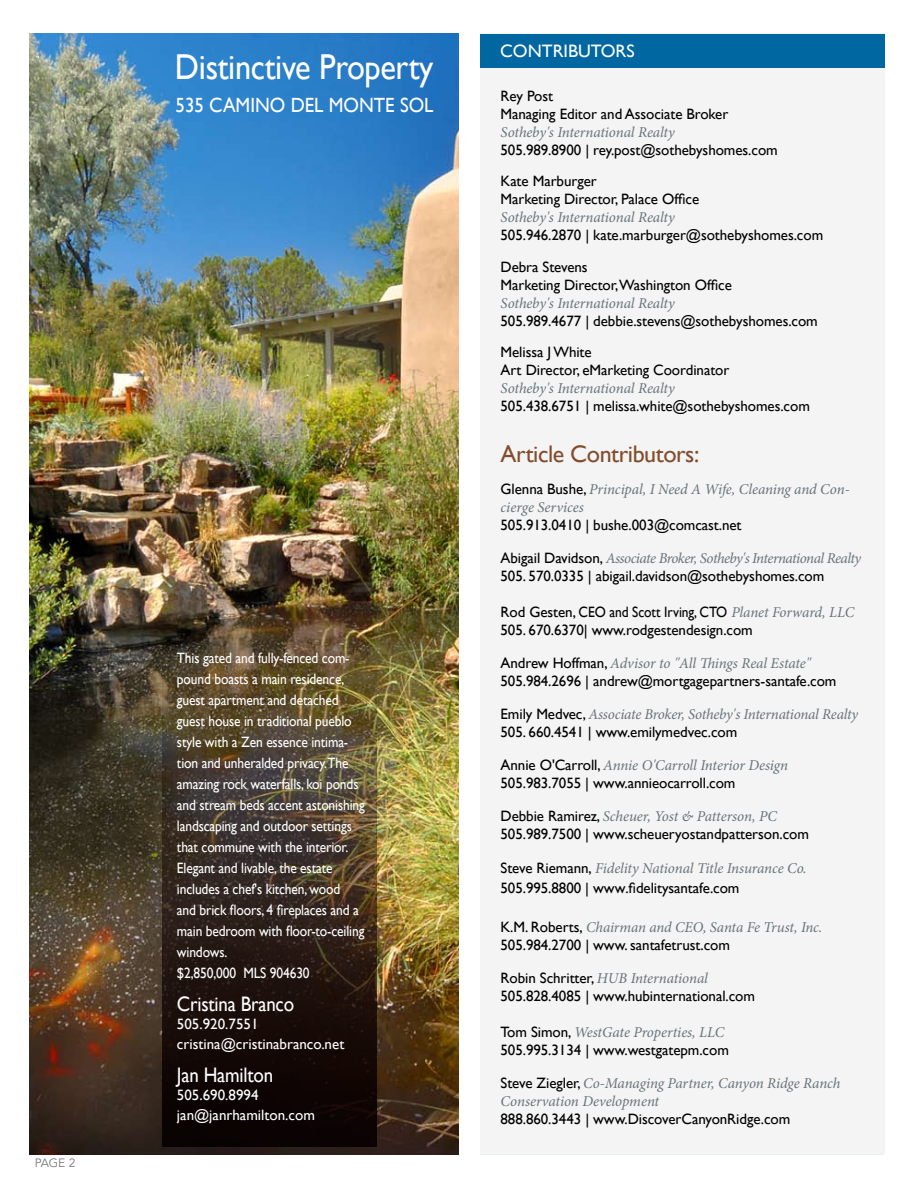
<style>
.page{position:relative;width:918px;height:1188px;background:#fff}
.page>*{position:absolute;margin:0;border:0;box-sizing:border-box;transform-origin:0 0}
.t1{font:36px "Gill Sans";letter-spacing:-.01em;color:#fff;scale:.9 1}
.t2{font:24px "Gill Sans";letter-spacing:-.02em;color:#834c2d}
.t3{font:21px "Gill Sans";letter-spacing:-.01em;color:#fff;scale:.9 1}
.t4{font:20.55px "Gill Sans";color:#fff;scale:.92 1}
.t5{font:18px "Gill Sans";color:#fff}
.t6{font:15px/31.5px "Gill Sans";letter-spacing:-.005em;color:#000}
.t7{font:italic 15px/18px "Minion Pro";letter-spacing:-.01em;color:#68737a}
.t8{font:15px/21px "Gill Sans";letter-spacing:-.01em;color:#fff;scale:.9 1}
.t9{font:15px/19.5px "Gill Sans";letter-spacing:-.01em;color:#fff}
.t10{font:italic 15px "Minion Pro";letter-spacing:-.04em;color:#68737a}
.t11{font:12px "Avenir LT Std";color:#77787b}
.s1{font-family:"Gill Sans";font-style:normal;color:#000}
.s2{font-family:"Minion Pro";font-style:italic;color:#68737a}
</style>
<div class="page">
<div style="left:480px;top:34px;width:404px;height:1120px;background:#f3f4f3"></div>
<div style="left:480px;top:34px;width:404px;height:34px;background:#0067a0"></div>
<img style="left:30px;top:34px;width:429px;height:1120px">
<svg style="left:163px;top:596px;width:213px;height:551px;background:#3a2d20"></svg>
<p class="t11" style="left:35px;top:1156px;width:42px">PAGE 2</p>
<h1 class="t1" style="left:175px;top:46px;width:289px">Distinctive Property</h1>
<h3 class="t4" style="left:176px;top:93px;width:65px">535 Camin</h3>
<h3 class="t4" style="left:270px;top:93px;width:35px">o del</h3>
<h3 class="t4" style="left:329px;top:93px;width:47px">Monte</h3>
<h3 class="t4" style="left:400px;top:93px;width:32px">Sol</h3>
<p class="t8" style="left:177px;top:648px;width:210px">This gated and fully-fenced com&shy;pound boasts a main residence, guest apartment and detached guest house in traditional pueblo style with a Zen essence intima&shy;tion and unheralded privacy.The amazing rock waterfalls, koi ponds and stream beds accent astonishing landscaping and outdoor settings that commune with the interior.<br>Elegant and livable, the estate includes a chef's kitchen, wood<br>and brick floors, 4 fireplaces and a main bedroom with floor-to-ceiling windows.<br>$2,850,000 MLS 904630</p>
<h3 class="t3" style="left:177px;top:992px;width:132px">Cristina Branco</h3>
<p class="t9" style="left:177px;top:1015px;width:169px">505.920.7551 cristina@cristinabranco.net</p>
<h3 class="t3" style="left:177px;top:1063px;width:108px">Jan Hamilton</h3>
<p class="t9" style="left:177px;top:1086px;width:139px">505.690.8994 jan@janrhamilton.com</p>
<p class="t5" style="left:500px;top:40px;width:39px">Contrib</p>
<p class="t5" style="left:578px;top:40px;width:47px">utors</p>
<p class="t6" style="left:501px;top:87px;width:229px;line-height:18px">Rey Post<br>Managing Editor and Associate Broker</p>
<p class="t7" style="left:501px;top:123px;width:176px">Sotheby's International Realty</p>
<p class="t6" style="left:501px;top:134px;width:279px">505.989.8900 | rey.post@sothebyshomes.com<br>Kate Marburger</p>
<p class="t6" style="left:501px;top:184px;width:200px">Marketing Director, Palace Office</p>
<p class="t7" style="left:501px;top:208px;width:176px">Sotheby's International Realty</p>
<p class="t6" style="left:501px;top:220px;width:324px">505.946.2870 | kate.marburger@sothebyshomes.com<br>Debra Stevens</p>
<p class="t6" style="left:501px;top:269px;width:233px">Marketing Director,Washington Office</p>
<p class="t7" style="left:501px;top:294px;width:176px">Sotheby's International Realty</p>
<p class="t6" style="left:501px;top:305px;width:319px">505.989.4677 | debbie.stevens@sothebyshomes.com<br>Melissa J White</p>
<p class="t6" style="left:501px;top:355px;width:230px">Art Director, eMarketing Coordinator</p>
<p class="t7" style="left:501px;top:379px;width:176px">Sotheby's International Realty</p>
<p class="t6" style="left:501px;top:391px;width:311px">505.438.6751 | melissa.white@sothebyshomes.com</p>
<h2 class="t2" style="left:501px;top:440px;width:200px">Article Contributors:</h2>
<p class="t7" style="left:501px;top:480px;width:351px"><span class="s1">Glenna Bushe,</span> Principal, I Need A Wife, Cleaning and Con&shy;cierge Services</p>
<p class="t6" style="left:501px;top:509px;width:243px">505.913.0410 | bushe.003@comcast.net</p>
<p class="t10" style="left:501px;top:548px;width:362px"><span class="s1">Abigail Davidson,</span> Associate Broker, Sotheby's International Realty</p>
<p class="t6" style="left:501px;top:560px;width:325px">505. 570.0335 | abigail.davidson@sothebyshomes.com</p>
<p class="t6" style="left:501px;top:603px;width:355px;line-height:18px">Rod Gesten, CEO and Scott Irving, CTO <span class="s2">Planet Forward, LLC<br></span>505. 670.6370| www.rodgestendesign.com</p>
<p class="t7" style="left:501px;top:654px;width:312px"><span class="s1">Andrew Hoffman,</span> Advisor to "All Things Real Estate"</p>
<p class="t6" style="left:501px;top:665px;width:337px">505.984.2696 | andrew@mortgagepartners-santafe.com</p>
<p class="t7" style="left:501px;top:705px;width:359px"><span class="s1">Emily Medvec,</span> Associate Broker, Sotheby's International Realty</p>
<p class="t6" style="left:501px;top:716px;width:238px">505. 660.4541 | www.emilymedvec.com</p>
<p class="t7" style="left:501px;top:756px;width:289px"><span class="s1">Annie O'Carroll,</span> Annie O'Carroll Interior Design</p>
<p class="t6" style="left:501px;top:767px;width:236px">505.983.7055 | www.annieocarroll.com</p>
<p class="t7" style="left:501px;top:807px;width:278px"><span class="s1">Debbie Ramirez,</span> Scheuer, Yost &amp; Patterson, PC</p>
<p class="t6" style="left:501px;top:818px;width:310px">505.989.7500 | www.scheueryostandpatterson.com</p>
<p class="t7" style="left:501px;top:859px;width:308px"><span class="s1">Steve Riemann,</span> Fidelity National Title Insurance Co.</p>
<p class="t6" style="left:501px;top:872px;width:240px">505.995.8800 | www.fidelitysantafe.com</p>
<p class="t7" style="left:501px;top:918px;width:323px"><span class="s1">K.M. Roberts,</span> Chairman and CEO, Santa Fe Trust, Inc.</p>
<p class="t6" style="left:501px;top:929px;width:231px">505.984.2700 | www. santafetrust.com</p>
<p class="t7" style="left:501px;top:969px;width:209px"><span class="s1">Robin Schritter,</span> HUB International</p>
<p class="t6" style="left:501px;top:980px;width:256px">505.828.4085 | www.hubinternational.com</p>
<p class="t7" style="left:501px;top:1023px;width:225px"><span class="s1">Tom Simon,</span> WestGate Properties, LLC</p>
<p class="t6" style="left:501px;top:1034px;width:230px">505.995.3134 | www.westgatepm.com</p>
<p class="t7" style="left:501px;top:1074px;width:341px"><span class="s1">Steve Ziegler,</span> Co-Managing Partner, Canyon Ridge Ranch<br>Conservation Development</p>
<p class="t6" style="left:501px;top:1103px;width:291px">888.860.3443 | www.DiscoverCanyonRidge.com</p>
</div>
